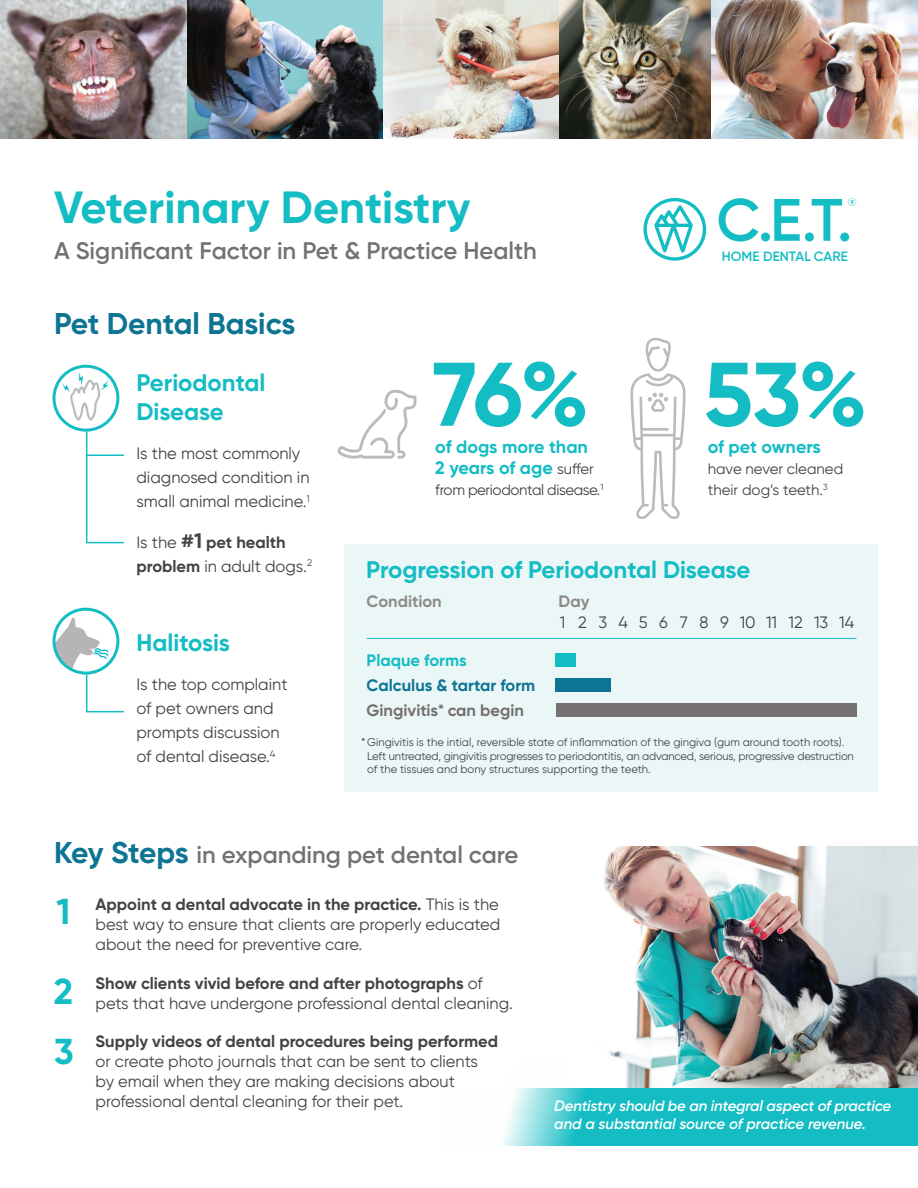
<style>
.page{position:relative;width:918px;height:1188px;background:#fff}
.page>*{position:absolute;margin:0;border:0;box-sizing:border-box;transform-origin:0 0}
.t1{font:700 90px "Gilroy";color:#14bcc4}
.t2{font:600 59.7px "Gilroy";color:#14bcc4}
.t3{font:700 45px "Gilroy";color:#14bcc4}
.t4{font:700 36px "Gilroy";color:#14bcc4}
.t5{font:700 30px "Gilroy";color:#0e7493}
.t6{font:600 24px "Gilroy";color:#757171}
.t7{font:700 24px "Gilroy";color:#14bcc4}
.t8{font:700 18px "Gilroy";color:#14bcc4}
.t9{font:16.5px/19.8px "Gilroy";color:#434343}
.t10{font:700 16.5px "Gilroy";color:#434343}
.t11{font:16.5px "Gilroy";letter-spacing:.665em;color:#434343}
.t12{font:700 16.5px "Gilroy";color:#0e7493}
.t13{font:700 16.5px "Gilroy";color:#757171}
.t14{font:700 16.5px "Gilroy";color:#8e8a8a}
.t15{font:700 16.5px "Gilroy";color:#14bcc4}
.t16{font:italic 600 15px/18px "Gilroy";letter-spacing:-.01em;color:#fff}
.t17{font:15px "Gilroy";color:#434343}
.t18{font:15px "Gilroy";letter-spacing:-.02em;color:#434343}
.t19{font:600 13.5px "Gilroy";color:#14bcc4}
.t20{font:11.25px "Gilroy";letter-spacing:-.015em;color:#434343}
.t21{font:11.1px "Gilroy";color:#14bcc4}
.s1{font-weight:700;font-size:21px}
.s2{font-weight:700}
.s3{font-weight:400;font-size:15px;color:#434343}
.s4{font-weight:700;font-size:30px;color:#0e7493}
.s5{font-weight:400}
</style>
<div class="page">
<div style="left:643px;top:198px;width:63px;height:63px;border:3px solid #14bcc4;border-radius:50%"></div>
<svg style="left:651px;top:201px;width:45px;height:60px"></svg>
<img style="left:517px;top:847px;width:401px;height:242px">
<svg style="left:502px;top:1089px;width:416px;height:57px;background:#2bc2c9"></svg>
<img style="left:0;top:0;width:188px;height:138px">
<img style="left:383px;top:0;width:328px;height:138px">
<img style="left:711px;top:0;width:207px;height:138px">
<img style="left:188px;top:0;width:195px;height:138px">
<hr style="left:86px;top:432px;width:1px;height:110px;background:#14bcc4">
<hr style="left:86px;top:455px;width:38px;height:1px;background:#14bcc4">
<hr style="left:86px;top:542px;width:38px;height:1px;background:#14bcc4">
<img style="left:57px;top:369px;width:56px;height:57px">
<div style="left:52px;top:365px;width:67px;height:67px;border:3px solid #14bcc4;border-radius:50%"></div>
<hr style="left:86px;top:675px;width:1px;height:37px;background:#14bcc4">
<hr style="left:86px;top:711px;width:38px;height:1px;background:#14bcc4">
<img style="left:55px;top:618px;width:54px;height:55px">
<div style="left:52px;top:608px;width:67px;height:67px;border:3px solid #14bcc4;border-radius:50%"></div>
<div style="left:344px;top:544px;width:533px;height:248px;background:#ebf7f7"></div>
<div style="left:556px;top:653px;width:20px;height:13px;background:#14bcc4"></div>
<div style="left:556px;top:678px;width:55px;height:13px;background:#0e7493"></div>
<div style="left:556px;top:703px;width:300px;height:13px;background:#757171"></div>
<hr style="left:367px;top:638px;width:489px;height:1px;background:#14bcc4">
<svg style="left:631px;top:338px;width:55px;height:181px"></svg>
<svg style="left:337px;top:390px;width:79px;height:69px"></svg>
<p class="t3" style="left:54px;top:180px;width:418px">Veterinary Dentistry</p>
<p class="t6" style="left:54px;top:236px;width:484px">A Significant Factor in Pet &amp; Practice Health</p>
<p class="t5" style="left:54px;top:305px;width:243px">Pet Dental Basics</p>
<p class="t7" style="left:136px;top:368px;width:130px">Periodontal</p>
<p class="t7" style="left:136px;top:397px;width:89px">Disease</p>
<p class="t1" style="left:433px;top:338px;width:158px">76%</p>
<p class="t2" style="left:717px;top:183px;width:137px">C.E.T.</p>
<p class="t21" style="left:848px;top:195px;width:10px">®</p>
<p class="t19" style="left:722px;top:248px;width:128px">HOME DENTAL CARE</p>
<p class="t1" style="left:704px;top:338px;width:165px">53%</p>
<p class="t9" style="left:136px;top:441px;width:175px;line-height:24px">Is the most commonly diagnosed condition in small animal medicine.<sup>1</sup></p>
<p class="t9" style="left:136px;top:530px;width:177px;line-height:24px">Is the <span class="s1">#1</span> <span class="s2">pet health problem</span> in adult dogs.<sup>2</sup></p>
<p class="t7" style="left:136px;top:627px;width:95px">Halitosis</p>
<p class="t9" style="left:136px;top:672px;width:153px;line-height:24px">Is the top complaint of pet owners and prompts discussion</p>
<p class="t9" style="left:136px;top:747px;width:140px">of dental disease.<sup>4</sup></p>
<p class="t8" style="left:435px;top:435px;width:154px">of dogs more than</p>
<p class="t8" style="left:435px;top:456px;width:160px">2 years of age <span class="s3">suffer</span></p>
<p class="t18" style="left:435px;top:480px;width:170px">from periodontal disease.<sup>1</sup></p>
<p class="t8" style="left:708px;top:435px;width:115px">of pet owners</p>
<p class="t17" style="left:708px;top:459px;width:137px">have never cleaned</p>
<p class="t17" style="left:708px;top:480px;width:121px">their dog’s teeth.<sup>3</sup></p>
<p class="t7" style="left:366px;top:555px;width:386px">Progression of Periodontal Disease</p>
<p class="t14" style="left:367px;top:591px;width:77px">Condition</p>
<p class="t14" style="left:559px;top:591px;width:32px">Day</p>
<p class="t11" style="left:560px;top:612px;width:296px">1 2 34567891011121314</p>
<p class="t15" style="left:367px;top:650px;width:102px">Plaque forms</p>
<p class="t12" style="left:367px;top:675px;width:170px">Calculus &amp; tartar form</p>
<p class="t13" style="left:367px;top:700px;width:159px">Gingivitis* can begin</p>
<p class="t20" style="left:361px;top:736px;width:485px">*Gingivitis is the intial, reversible state of inflammation of the gingiva (gum around tooth roots).</p>
<p class="t20" style="left:367px;top:749px;width:488px">Left untreated, gingivitis progresses to periodontitis, an advanced, serious, progressive destruction</p>
<p class="t20" style="left:367px;top:763px;width:285px">of the tissues and bony structures supporting the teeth.</p>
<p class="t6" style="left:54px;top:840px;width:466px"><span class="s4">Key Steps</span> in expanding pet dental care</p>
<p class="t4" style="left:56px;top:889px;width:15px">1</p>
<p class="t4" style="left:54px;top:969px;width:21px">2</p>
<p class="t4" style="left:54px;top:1029px;width:21px">3</p>
<p class="t9" style="left:96px;top:894px;width:406px;text-align:justify"><span class="s2">Appoint a dental advocate in the practice.</span> This is the best way to ensure that clients are properly educated about the need for preventive care.</p>
<p class="t10" style="left:96px;top:973px;width:389px">Show clients vivid before and after photographs <span class="s5">of</span></p>
<p class="t9" style="left:96px;top:993px;width:419px">pets that have undergone professional dental cleaning.</p>
<p class="t9" style="left:96px;top:1032px;width:404px"><span class="s2">Supply videos of dental procedures being performed </span>or create photo journals that can be sent to clients by email when they are making decisions about professional dental cleaning for their pet.</p>
<p class="t16" style="left:554px;top:1097px;width:339px">Dentistry should be an integral aspect of practice and a substantial source of practice revenue.</p>
</div>
